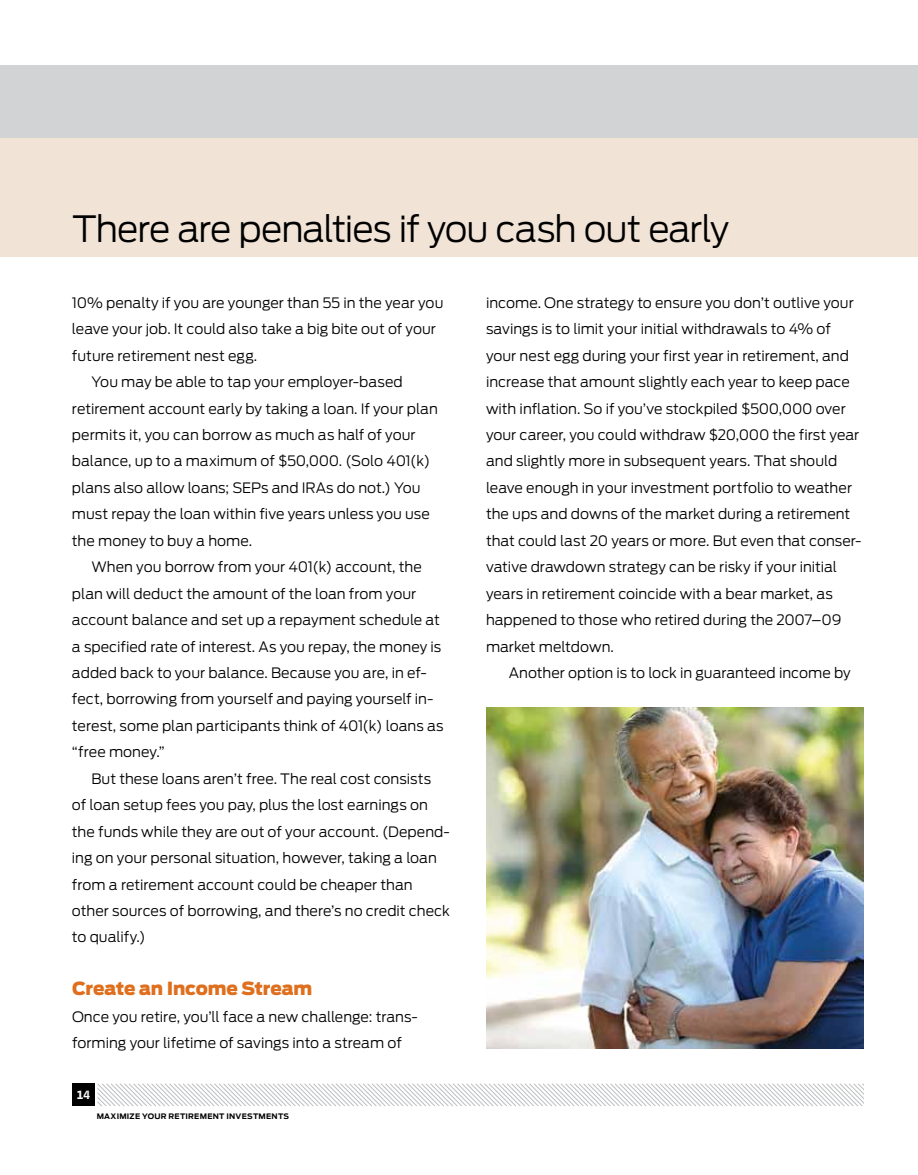
<style>
.page{position:relative;width:918px;height:1175px;background:#fff}
.page>*{position:absolute;margin:0;border:0;box-sizing:border-box;transform-origin:0 0}
.t1{font:300 36px "Antenna";letter-spacing:-.03em;color:#000}
.t2{font:900 18px "Antenna";letter-spacing:-.01em;color:#df6f1d}
.t3{font:300 14.25px/26.4px "Antenna";letter-spacing:-.005em;color:#000}
.t4{font:10.5px "Retina Micro D10";color:#fff}
.t5{font:700 7.5px "Antenna";letter-spacing:.04em;color:#000}
</style>
<div class="page">
<div style="left:72px;top:1083px;width:23px;height:23px;background:#000"></div>
<svg style="left:97px;top:1083px;width:767px;height:24px"></svg>
<div style="left:0;top:66px;width:918px;height:72px;background:#d1d3d4"></div>
<div style="left:0;top:138px;width:918px;height:118px;background:#f1e4d7"></div>
<img style="left:486px;top:707px;width:378px;height:341px">
<h1 class="t1" style="left:72px;top:208px;width:659px">There are penalties if you cash out early</h1>
<p class="t3" style="left:72px;top:289px;width:373px">10% penalty if you are younger than 55 in the year you</p>
<p class="t3" style="left:72px;top:316px;width:366px">leave your job. It could also take a big bite out of your</p>
<p class="t3" style="left:72px;top:342px;width:187px">future retirement nest egg.</p>
<p class="t3" style="left:91px;top:369px;width:313px">You may be able to tap your employer-based</p>
<p class="t3" style="left:72px;top:395px;width:367px">retirement account early by taking a loan. If your plan</p>
<p class="t3" style="left:72px;top:421px;width:345px">permits it, you can borrow as much as half of your</p>
<p class="t3" style="left:72px;top:448px;width:360px">balance, up to a maximum of $50,000. (Solo 401(k)</p>
<p class="t3" style="left:72px;top:474px;width:350px">plans also allow loans; SEPs and IRAs do not.) You</p>
<p class="t3" style="left:72px;top:501px;width:359px">must repay the loan within five years unless you use</p>
<p class="t3" style="left:72px;top:527px;width:182px">the money to buy a home.</p>
<p class="t3" style="left:91px;top:554px;width:332px">When you borrow from your 401(k) account, the</p>
<p class="t3" style="left:72px;top:580px;width:346px">plan will deduct the amount of the loan from your</p>
<p class="t3" style="left:72px;top:607px;width:370px">account balance and set up a repayment schedule at</p>
<p class="t3" style="left:72px;top:633px;width:371px">a specified rate of interest. As you repay, the money is</p>
<p class="t3" style="left:72px;top:659px;width:356px">added back to your balance. Because you are, in ef-</p>
<p class="t3" style="left:72px;top:686px;width:363px">fect, borrowing from yourself and paying yourself in-</p>
<p class="t3" style="left:72px;top:712px;width:373px">terest, some plan participants think of 401(k) loans as</p>
<p class="t3" style="left:72px;top:739px;width:94px">“free money.”</p>
<p class="t3" style="left:91px;top:765px;width:341px">But these loans aren’t free. The real cost consists</p>
<p class="t3" style="left:72px;top:792px;width:357px">of loan setup fees you pay, plus the lost earnings on</p>
<p class="t3" style="left:72px;top:818px;width:380px">the funds while they are out of your account. (Depend-</p>
<p class="t3" style="left:72px;top:844px;width:366px">ing on your personal situation, however, taking a loan</p>
<p class="t3" style="left:72px;top:871px;width:342px">from a retirement account could be cheaper than</p>
<p class="t3" style="left:72px;top:897px;width:379px">other sources of borrowing, and there’s no credit check</p>
<p class="t3" style="left:72px;top:924px;width:75px">to qualify.)</p>
<p class="t2" style="left:72px;top:978px;width:242px">Create an Income Stream</p>
<p class="t3" style="left:72px;top:1003px;width:347px">Once you retire, you’ll face a new challenge: trans&shy;forming your lifetime of savings into a stream of</p>
<p class="t4" style="left:77px;top:1088px;width:15px">14</p>
<p class="t5" style="left:97px;top:1111px;width:194px">MAXIMIZE YOUR RETIREMENT I NVESTMENTS</p>
<p class="t3" style="left:486px;top:289px;width:377px">income. One strategy to ensure you don’t outlive your savings is to limit your initial withdrawals to 4% of your nest egg during your first year in retirement, and increase that amount slightly each year to keep pace with inflation. So if you’ve stockpiled $500,000 over your career, you could withdraw $20,000 the first year and slightly more in subsequent years. That should leave enough in your investment portfolio to weather the ups and downs of the market during a retirement that could last 20 years or more. But even that conser&shy;vative drawdown strategy can be risky if your initial years in retirement coincide with a bear market, as happened to those who retired during the 2007–09 market meltdown.</p>
<p class="t3" style="left:509px;top:659px;width:344px">Another option is to lock in guaranteed income by</p>
</div>
